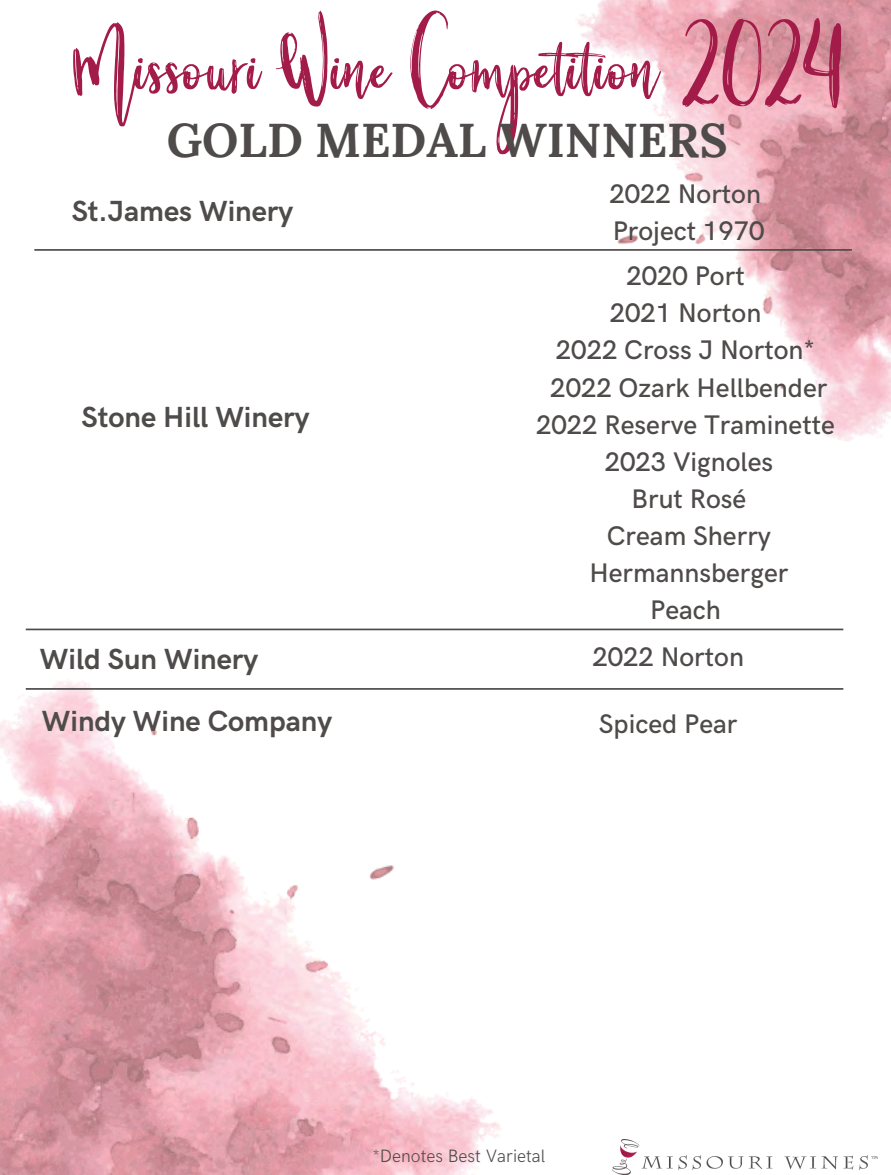
<style>
.page{position:relative;width:891px;height:1175px;background:#fff}
.page>*{position:absolute;margin:0;border:0;box-sizing:border-box;transform-origin:0 0}
.t1{font:180px "Smaragdines Script";color:#a31c49}
.t2{font:700 47.25px "Lora";color:#4e4b4a}
.t3{font:700 29.25px "HK Grotesk";color:#4e4b4a}
.t4{font:500 27px/37.1px "HK Grotesk";color:#4e4b4a}
.t5{font:300 18px "HK Grotesk";color:#4e4b4a}
</style>
<div class="page">
<img style="left:0;top:680px;width:501px;height:494px">
<img style="left:577px;top:0;width:314px;height:442px">
<img style="left:613px;top:1139px;width:264px;height:35px">
<hr style="left:34px;top:249px;width:818px;height:2px;background:#4e4b4a">
<hr style="left:26px;top:628px;width:817px;height:2px;background:#4e4b4a">
<hr style="left:26px;top:688px;width:817px;height:1px;background:#4e4b4a">
<p class="t1" style="left:75px;top:-57px;width:770px">Missouri Wine Competition 2024</p>
<h2 class="t2" style="left:167px;top:109px;width:563px">GOLD MEDAL WINNERS</h2>
<h3 class="t3" style="left:72px;top:195px;width:223px">St.James Winery</h3>
<h3 class="t3" style="left:82px;top:400px;width:229px">Stone Hill Winery</h3>
<h3 class="t4" style="left:609px;top:176px;width:157px">2022 Norton<br>Project 1970</h3>
<h3 class="t4" style="left:536px;top:258px;width:300px;text-align:center">2020 Port<br>2021 Norton<br>2022 Cross J Norton*<br>2022 Ozark Hellbender<br>2022 Reserve Traminette<br>2023 Vignoles<br>Brut Rosé<br>Cream Sherry<br>Hermannsberger<br>Peach</h3>
<h3 class="t3" style="left:40px;top:642px;width:220px">Wild Sun Winery</h3>
<p class="t4" style="left:592px;top:639px;width:153px">2022 Norton</p>
<h3 class="t3" style="left:42px;top:704px;width:292px">Windy Wine Company</h3>
<h3 class="t4" style="left:599px;top:706px;width:140px">Spiced Pear</h3>
<h3 class="t5" style="left:372px;top:1145px;width:174px">*Denotes Best Varietal</h3>
</div>
